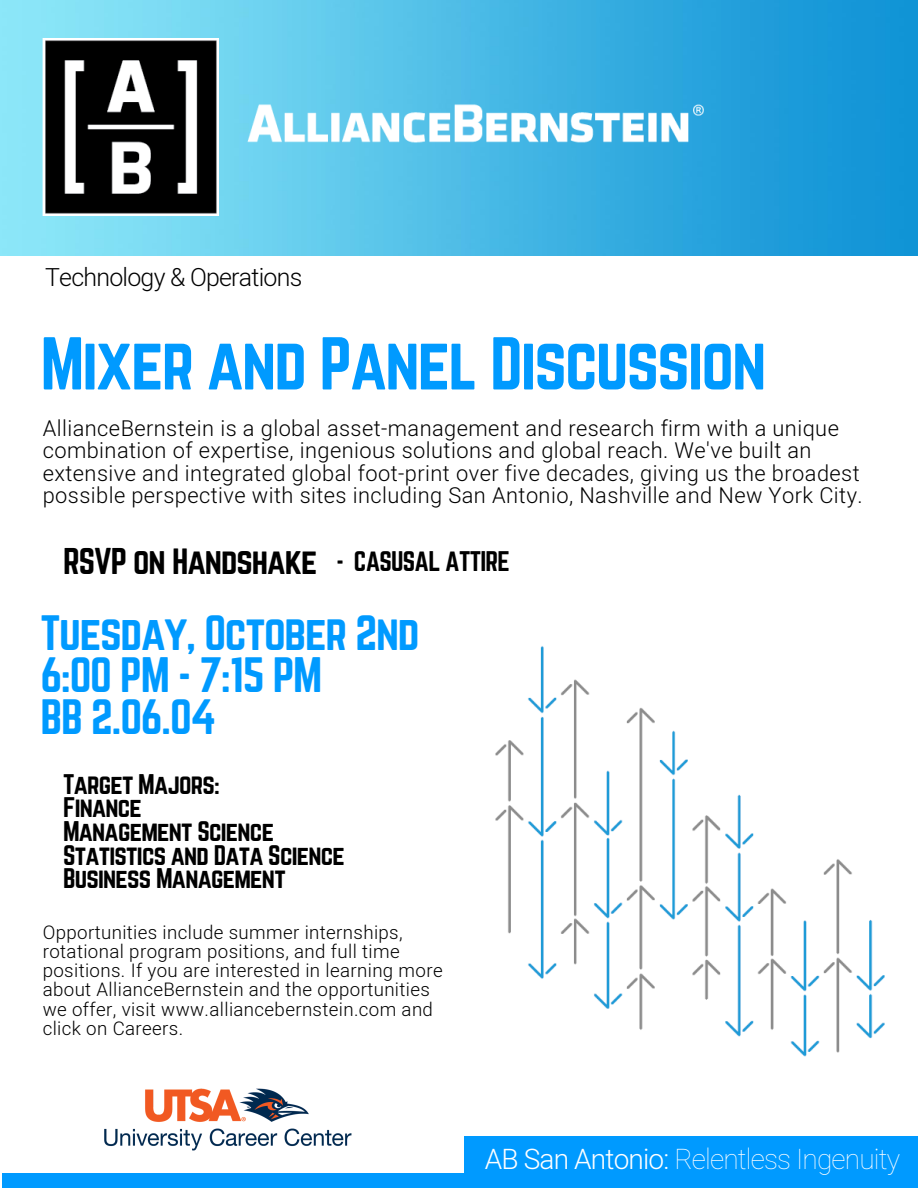
<style>
.page{position:relative;width:918px;height:1188px;background:#fff}
.page>*{position:absolute;margin:0;border:0;box-sizing:border-box;transform-origin:0 0}
.t1{font:65.4px "Norwester";letter-spacing:-.03em;color:#009aff}
.t2{font:43.65px/41.7px "Norwester";letter-spacing:-.03em;color:#009aff}
.t3{font:32.7px "Norwester";letter-spacing:-.03em;color:#000}
.t4{font:100 28.05px "Mardoto";letter-spacing:-.03em;color:#fff}
.t5{font:24.9px/23.7px "Norwester";letter-spacing:-.03em;color:#000}
.t6{font:300 24.9px "Mardoto";letter-spacing:-.03em;color:#000}
.t7{font:300 21.75px/22.5px "Mardoto";letter-spacing:.02em;color:#000}
.t8{font:300 18.75px/19.2px "Mardoto";letter-spacing:.02em;color:#000}
.s1{font-size:24.9px}
.s2{font-weight:300}
</style>
<div class="page">
<div style="left:2px;top:1174px;width:104px;height:14px;background:#009aff"></div>
<div style="left:103px;top:1174px;width:713px;height:14px;background:#009aff"></div>
<div style="left:465px;top:1136px;width:453px;height:52px;background:#009aff"></div>
<img style="left:0;top:0;width:918px;height:255px">
<img style="left:495px;top:646px;width:390px;height:411px">
<img style="left:43px;top:38px;width:660px;height:178px">
<img style="left:104px;top:1088px;width:248px;height:63px">
<p class="t6" style="left:45px;top:263px;width:259px">Technology &amp; Operations</p>
<h1 class="t1" style="left:40px;top:332px;width:727px">Mixer and Panel Discussion</h1>
<p class="t7" style="left:43px;top:417px;width:821px">AllianceBernstein is a global asset-management and research firm with a unique combination of expertise, ingenious solutions and global reach. We've built an extensive and integrated global foot-print over five decades, giving us the broadest possible perspective with sites including San Antonio, Nashville and New York City.</p>
<h3 class="t3" style="left:63px;top:545px;width:448px">RSVP on Handshake <span class="s1">- CASUSAL ATTIRE</span></h3>
<h2 class="t2" style="left:40px;top:614px;width:380px">Tuesday, October 2nd<br>6:00 PM - 7:15 PM<br>BB 2.06.04</h2>
<p class="t5" style="left:63px;top:773px;width:283px">Target Majors:<br>Finance<br>Management Science<br>Statistics and Data Science<br>Business Management</p>
<p class="t8" style="left:43px;top:923px;width:401px">Opportunities include summer internships, rotational program positions, and full time positions. If you are interested in learning more about AllianceBernstein and the opportunities we offer, visit www.alliancebernstein.com and click on Careers.</p>
<p class="t4" style="left:485px;top:1143px;width:417px"><span class="s2">AB San Antonio:</span> Relentless Ingenuity</p>
</div>
